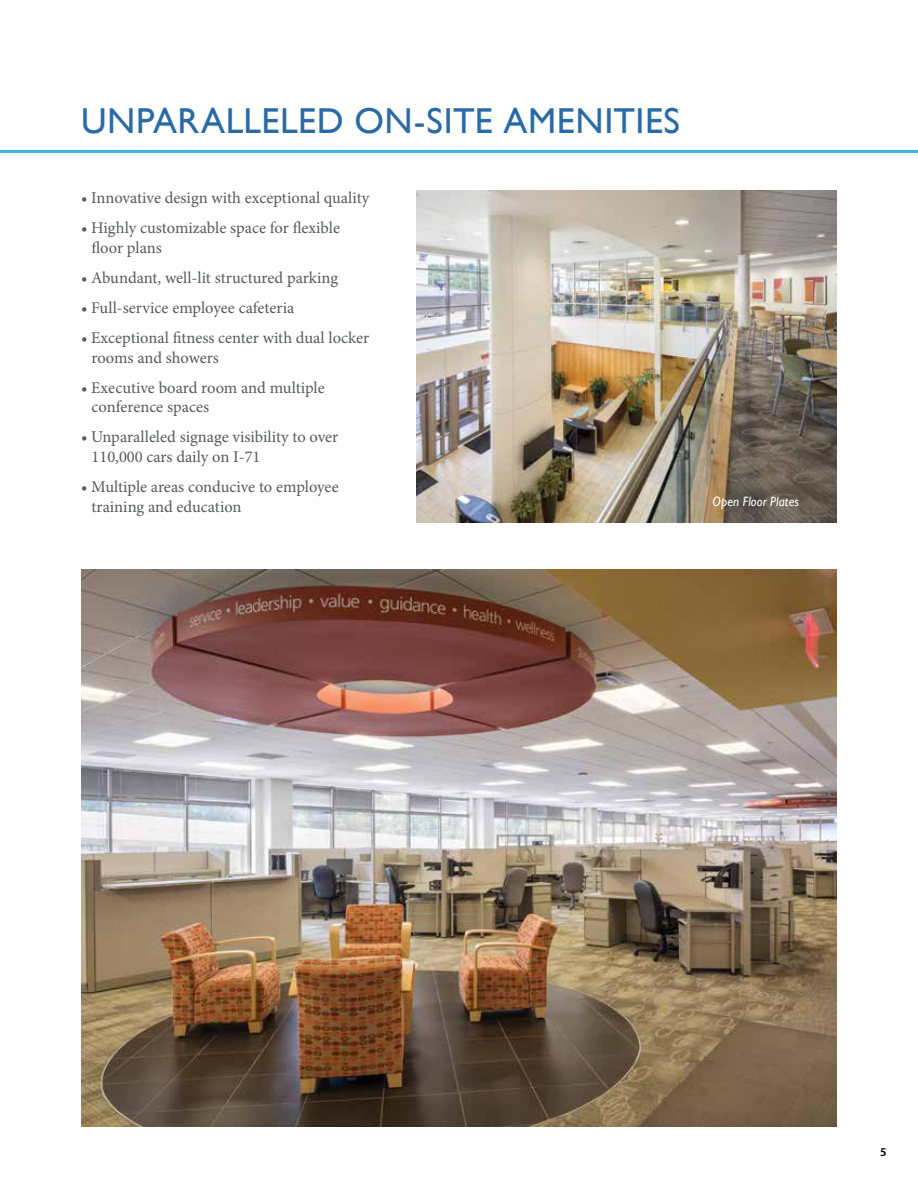
<style>
.page{position:relative;width:918px;height:1188px;background:#fff}
.page>*{position:absolute;margin:0;border:0;box-sizing:border-box;transform-origin:0 0}
.t1{font:36px "Gill Sans";letter-spacing:.015em;color:#2a6aa6}
.t2{font:16.5px/19.8px "Minion Pro";color:#58595b}
.t3{font:italic 13.5px "Gill Sans";letter-spacing:.01em;color:#fff;scale:.95 1}
.t4{font:600 12px "Myriad Pro";color:#000}
</style>
<div class="page">
<img style="left:81px;top:569px;width:756px;height:557px">
<img style="left:417px;top:191px;width:420px;height:331px">
<hr style="left:0;top:150px;width:918px;height:3px;background:#3cb4e5">
<h1 class="t1" style="left:81px;top:100px;width:601px">UNPARALLELED ON-SITE AMENITIES</h1>
<p class="t2" style="left:81px;top:188px;width:290px">• Innovative design with exceptional quality</p>
<p class="t2" style="left:91px;top:218px;width:250px;text-indent:-10px">• Highly customizable space for flexible floor plans</p>
<p class="t2" style="left:81px;top:268px;width:259px">• Abundant, well-lit structured parking</p>
<p class="t2" style="left:81px;top:298px;width:215px">• Full-service employee cafeteria</p>
<p class="t2" style="left:91px;top:328px;width:279px;text-indent:-10px">• Exceptional fitness center with dual locker rooms and showers</p>
<p class="t2" style="left:91px;top:377px;width:235px;text-indent:-10px">• Executive board room and multiple conference spaces</p>
<p class="t2" style="left:91px;top:427px;width:248px;text-indent:-10px">• Unparalleled signage visibility to over<br>110,000 cars daily on I-71</p>
<p class="t2" style="left:91px;top:477px;width:249px;text-indent:-10px">• Multiple areas conducive to employee training and education</p>
<p class="t3" style="left:712px;top:493px;width:93px">Open Floor Plates</p>
<p class="t4" style="left:880px;top:1145px;width:8px">5</p>
</div>
